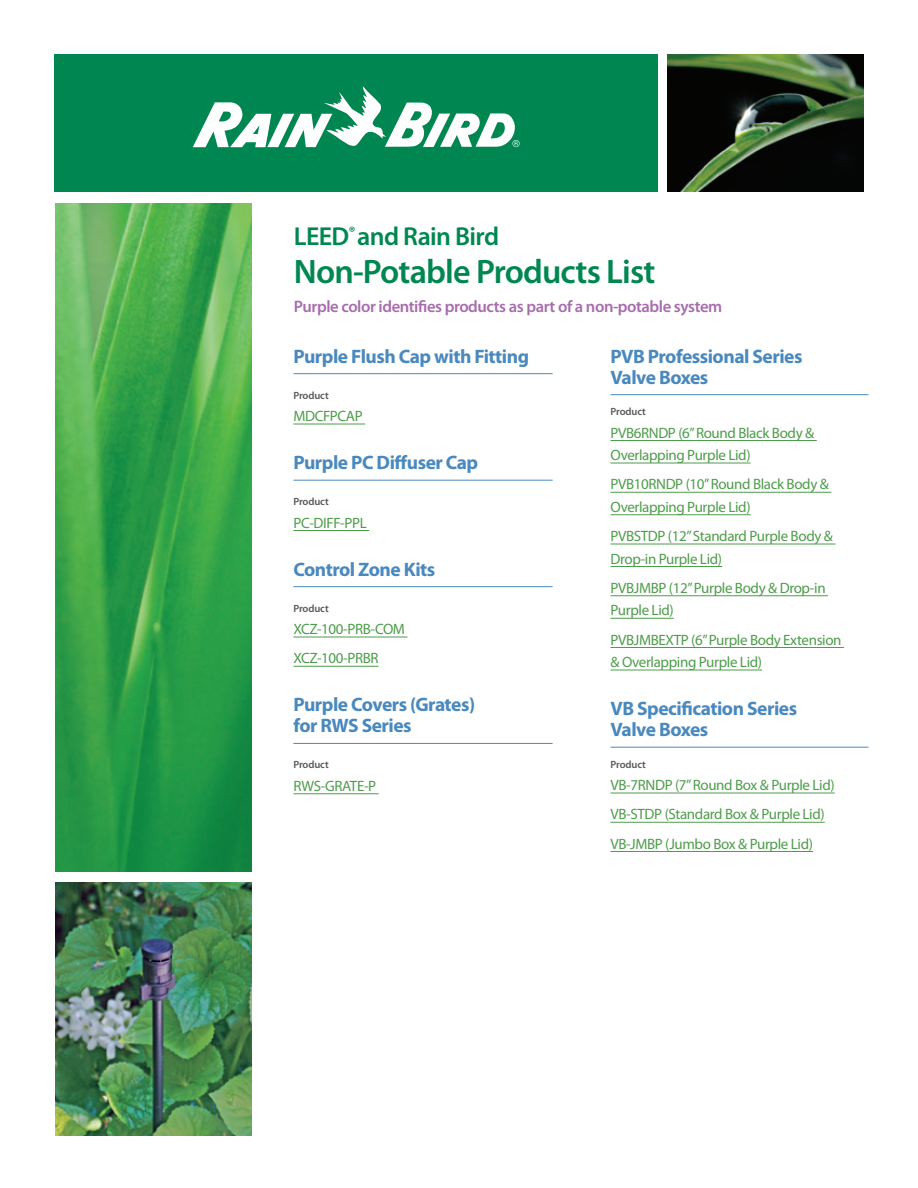
<style>
.page{position:relative;width:918px;height:1188px;background:#fff}
.page>*{position:absolute;margin:0;border:0;box-sizing:border-box;transform-origin:0 0}
.t1{font:600 34.05px "Myriad Pro";letter-spacing:-.025em;color:#008751}
.t2{font:600 26.1px "Myriad Pro";letter-spacing:-.025em;color:#008751}
.t3{font:700 19.5px/21px "Myriad Pro";letter-spacing:-.025em;color:#4a89be}
.t4{font:600 16.65px "Myriad Pro";letter-spacing:-.025em;color:#a76cad}
.t5{font:15px/22.5px "Myriad Pro";letter-spacing:-.025em;color:#4e9d4b}
.t6{font:600 10.5px "Myriad Pro";letter-spacing:-.01em;color:#57585a}
</style>
<div class="page">
<img style="left:668px;top:54px;width:196px;height:137px">
<img style="left:55px;top:204px;width:196px;height:667px">
<div style="left:54px;top:54px;width:604px;height:137px;background:#008751"></div>
<svg style="left:193px;top:87px;width:327px;height:60px"></svg>
<img style="left:55px;top:882px;width:196px;height:253px">
<hr style="left:293px;top:373px;width:260px;height:1px;background:#4a89be">
<hr style="left:293px;top:424px;width:72px;height:1px;background:#4e9d4b">
<hr style="left:293px;top:480px;width:260px;height:1px;background:#4a89be">
<hr style="left:293px;top:530px;width:76px;height:1px;background:#4e9d4b">
<hr style="left:293px;top:586px;width:260px;height:1px;background:#4a89be">
<hr style="left:293px;top:637px;width:114px;height:1px;background:#4e9d4b">
<hr style="left:293px;top:666px;width:86px;height:1px;background:#4e9d4b">
<hr style="left:293px;top:743px;width:260px;height:1px;background:#4a89be">
<hr style="left:293px;top:793px;width:86px;height:1px;background:#4e9d4b">
<hr style="left:610px;top:394px;width:258px;height:1px;background:#4a89be">
<hr style="left:610px;top:440px;width:207px;height:1px;background:#4e9d4b">
<hr style="left:610px;top:463px;width:141px;height:1px;background:#4e9d4b">
<hr style="left:610px;top:492px;width:221px;height:1px;background:#4e9d4b">
<hr style="left:610px;top:514px;width:141px;height:1px;background:#4e9d4b">
<hr style="left:610px;top:544px;width:225px;height:1px;background:#4e9d4b">
<hr style="left:610px;top:566px;width:112px;height:1px;background:#4e9d4b">
<hr style="left:610px;top:595px;width:218px;height:1px;background:#4e9d4b">
<hr style="left:610px;top:618px;width:64px;height:1px;background:#4e9d4b">
<hr style="left:610px;top:647px;width:234px;height:1px;background:#4e9d4b">
<hr style="left:610px;top:670px;width:152px;height:1px;background:#4e9d4b">
<hr style="left:610px;top:747px;width:258px;height:1px;background:#4a89be">
<hr style="left:610px;top:793px;width:225px;height:1px;background:#4e9d4b">
<hr style="left:610px;top:822px;width:215px;height:1px;background:#4e9d4b">
<hr style="left:610px;top:851px;width:203px;height:1px;background:#4e9d4b">
<h2 class="t2" style="left:294px;top:220px;width:207px">LEED<sup>®</sup> and Rain Bird</h2>
<h1 class="t1" style="left:294px;top:250px;width:363px">Non-Potable Products List</h1>
<p class="t4" style="left:294px;top:295px;width:430px">Purple color identifies products as part of a non-potable system</p>
<h3 class="t3" style="left:610px;top:345px;width:194px">PVB Professional Series<br>Valve Boxes</h3>
<p class="t6" style="left:610px;top:405px;width:37px">Product</p>
<p class="t5" style="left:610px;top:421px;width:205px">PVB6RNDP (6” Round Black Body &amp;<br>Overlapping Purple Lid)</p>
<p class="t5" style="left:610px;top:473px;width:220px">PVB10RNDP (10” Round Black Body &amp;<br>Overlapping Purple Lid)</p>
<p class="t5" style="left:610px;top:524px;width:224px">PVBSTDP (12” Standard Purple Body &amp;<br>Drop-in Purple Lid)</p>
<p class="t5" style="left:610px;top:576px;width:217px">PVBJMBP (12” Purple Body &amp; Drop-in<br>Purple Lid)</p>
<p class="t5" style="left:610px;top:628px;width:233px">PVBJMBEXTP (6” Purple Body Extension &amp; Overlapping Purple Lid)</p>
<h3 class="t3" style="left:610px;top:697px;width:188px">VB Specification Series<br>Valve Boxes</h3>
<p class="t6" style="left:610px;top:757px;width:37px">Product</p>
<p class="t5" style="left:610px;top:770px;width:226px;line-height:29.2px">VB-7RNDP (7” Round Box &amp; Purple Lid)<br>VB-STDP (Standard Box &amp; Purple Lid)<br>VB-JMBP (Jumbo Box &amp; Purple Lid)</p>
<h3 class="t3" style="left:293px;top:345px;width:237px">Purple Flush Cap with Fitting</h3>
<p class="t6" style="left:293px;top:388px;width:37px">Product</p>
<p class="t5" style="left:293px;top:404px;width:71px">MDCFPCAP</p>
<h3 class="t3" style="left:293px;top:451px;width:186px">Purple PC Diffuser Cap</h3>
<p class="t6" style="left:293px;top:495px;width:37px">Product</p>
<p class="t5" style="left:293px;top:511px;width:75px">PC-DIFF-PPL</p>
<h3 class="t3" style="left:293px;top:558px;width:143px">Control Zone Kits</h3>
<p class="t6" style="left:293px;top:601px;width:37px">Product</p>
<p class="t5" style="left:293px;top:614px;width:113px;line-height:29.2px">XCZ-100-PRB-COM<br>XCZ-100-PRBR</p>
<h3 class="t3" style="left:293px;top:694px;width:183px">Purple Covers (Grates) for RWS Series</h3>
<p class="t6" style="left:293px;top:758px;width:37px">Product</p>
<p class="t5" style="left:293px;top:774px;width:84px">RWS-GRATE-P</p>
</div>
